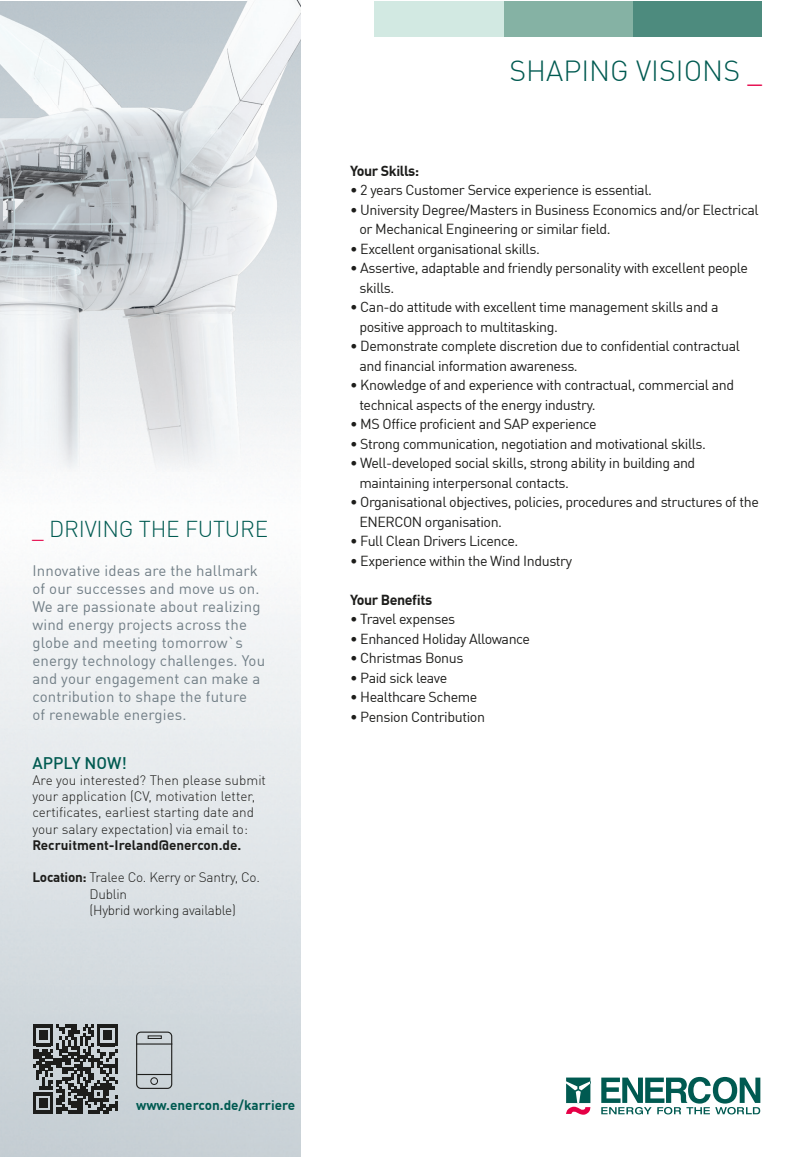
<style>
.page{position:relative;width:800px;height:1157px;background:#fff}
.page>*{position:absolute;margin:0;border:0;box-sizing:border-box;transform-origin:0 0}
.t1{font:300 28.5px "DIN Offc Pro";color:#005a51}
.t2{font:300 22.5px "DIN Offc Pro";letter-spacing:-.01em;color:#005a51}
.t3{font:500 16.5px "DIN Offc Pro";color:#005a51}
.t4{font:15px/18px "DIN Offc Pro";letter-spacing:.01em;color:#717e86}
.t5{font:14.25px/19.5px "DIN Offc Pro";letter-spacing:-.03em;color:#1d1d1b}
.t6{font:700 14.25px "DIN Offc Pro";letter-spacing:-.03em;color:#1d1d1b}
.t7{font:300 13.5px/16.2px "DIN Offc Pro";color:#1d1d1b}
.t8{font:300 13.5px/16.2px "DIN Offc Pro";letter-spacing:-.02em;color:#1d1d1b}
.t9{font:700 13.5px "DIN Offc Pro";color:#1d1d1b}
.t10{font:700 13.5px "DIN Offc Pro";color:#005a51}
.s1{color:#e50046}
.s2{font-weight:700}
</style>
<div class="page">
<img style="left:0;top:0;width:301px;height:1157px">
<img style="left:0;top:1px;width:301px;height:471px">
<div style="left:632px;top:1px;width:129px;height:35px;background:#4d8b7e"></div>
<div style="left:503px;top:1px;width:129px;height:35px;background:#85b2a4"></div>
<div style="left:374px;top:1px;width:129px;height:35px;background:#d2e9e2"></div>
<svg style="left:566px;top:1077px;width:24px;height:37px"></svg>
<svg style="left:601px;top:1076px;width:159px;height:38px"></svg>
<svg style="left:33px;top:1024px;width:85px;height:90px"></svg>
<div style="left:136px;top:1031px;width:36px;height:58px;border:1px solid #1d1d1b;border-radius:4px"></div>
<hr style="left:137px;top:1074px;width:35px;height:1px;background:#1d1d1b">
<hr style="left:136px;top:1043px;width:36px;height:1px;background:#1d1d1b">
<div style="left:150px;top:1077px;width:8px;height:7px;border:1px solid #1d1d1b;border-radius:50%"></div>
<h2 class="t2" style="left:32px;top:512px;width:237px"><span class="s1">_</span> DRIVING THE FUTURE</h2>
<p class="t4" style="left:32px;top:560px;width:234px">Innovative ideas are the hallmark of our successes and move us on.<br>We are passionate about realizing wind energy projects across the globe and meeting tomorrow`s energy technology challenges. You and your engagement can make a contribution to shape the future<br>of renewable energies.</p>
<p class="t3" style="left:32px;top:749px;width:96px">APPLY NOW!</p>
<p class="t7" style="left:32px;top:771px;width:235px">Are you interested? Then please submit your application (CV, motivation letter, certificates, earliest starting date and your salary expectation) via email to:</p>
<p class="t9" style="left:32px;top:833px;width:210px">Recruitment-Ireland@enercon.de.</p>
<p class="t8" style="left:90px;top:868px;width:172px;text-indent:-57px"><span class="s2">Location:</span> Tralee Co. Kerry or Santry, Co.<br>Dublin<br>(Hybrid working available)</p>
<h1 class="t1" style="left:509px;top:49px;width:254px">SHAPING VISIONS <span class="s1">_</span></h1>
<p class="t6" style="left:350px;top:159px;width:71px">Your Skills:</p>
<p class="t5" style="left:350px;top:179px;width:303px">• 2 years Customer Service experience is essential.</p>
<p class="t5" style="left:359px;top:198px;width:401px;text-indent:-9px">• University Degree/Masters in Business Economics and/or Electrical or Mechanical Engineering or similar field.</p>
<p class="t5" style="left:350px;top:237px;width:191px">• Excellent organisational skills.</p>
<p class="t5" style="left:359px;top:257px;width:390px;text-indent:-9px">• Assertive, adaptable and friendly personality with excellent people skills.</p>
<p class="t5" style="left:359px;top:296px;width:360px;text-indent:-9px">• Can-do attitude with excellent time management skills and a positive approach to multitasking.</p>
<p class="t5" style="left:359px;top:335px;width:382px;text-indent:-9px">• Demonstrate complete discretion due to confidential contractual and financial information awareness.</p>
<p class="t5" style="left:359px;top:374px;width:376px;text-indent:-9px">• Knowledge of and experience with contractual, commercial and technical aspects of the energy industry.</p>
<p class="t5" style="left:350px;top:413px;width:248px">• MS Office proficient and SAP experience</p>
<p class="t5" style="left:350px;top:432px;width:357px">• Strong communication, negotiation and motivational skills.</p>
<p class="t5" style="left:359px;top:452px;width:337px;text-indent:-9px">• Well-developed social skills, strong ability in building and maintaining interpersonal contacts.</p>
<p class="t5" style="left:359px;top:491px;width:401px;text-indent:-9px">• Organisational objectives, policies, procedures and structures of the<br>ENERCON organisation.</p>
<p class="t5" style="left:350px;top:530px;width:170px">• Full Clean Drivers Licence.</p>
<p class="t5" style="left:350px;top:549px;width:223px">• Experience within the Wind Industry</p>
<p class="t6" style="left:350px;top:588px;width:84px">Your Benefits</p>
<p class="t5" style="left:350px;top:608px;width:107px">• Travel expenses</p>
<p class="t5" style="left:350px;top:627px;width:182px">• Enhanced Holiday Allowance</p>
<p class="t5" style="left:350px;top:647px;width:115px">• Christmas Bonus</p>
<p class="t5" style="left:350px;top:666px;width:99px">• Paid sick leave</p>
<p class="t5" style="left:350px;top:686px;width:129px">• Healthcare Scheme</p>
<p class="t5" style="left:350px;top:705px;width:136px">• Pension Contribution</p>
<p class="t10" style="left:136px;top:1094px;width:161px">www.enercon.de/karriere</p>
</div>
